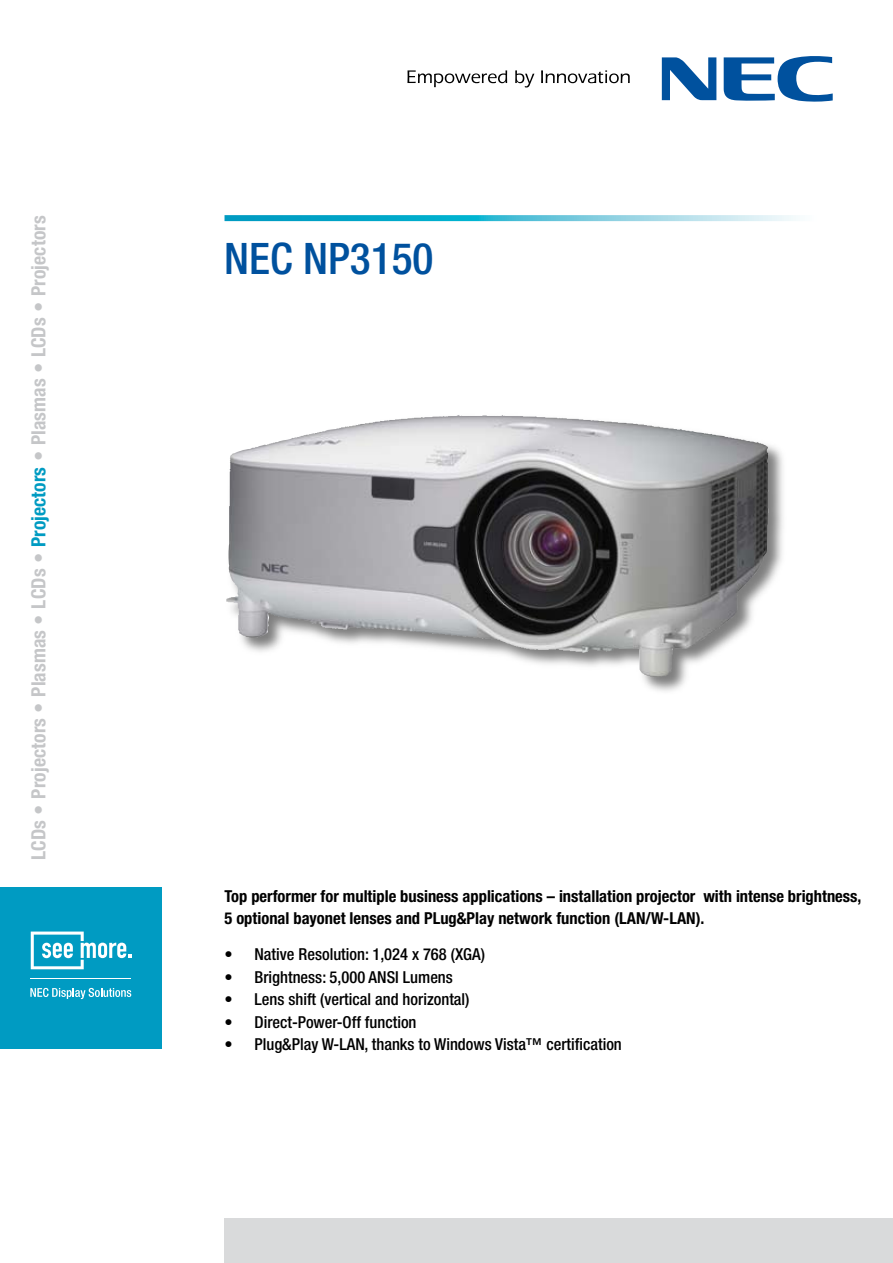
<style>
.page{position:relative;width:893px;height:1263px;background:#fff}
.page>*{position:absolute;margin:0;border:0;box-sizing:border-box;transform-origin:0 0}
.t1{font:500 condensed 43.5px "Helvetica Neue LT Pro";color:#00519e}
.t2{font:700 condensed 19.65px "Helvetica Neue LT Pro";letter-spacing:.005em;color:#c5c6c8}
.t3{font:500 condensed 16.5px "Helvetica Neue LT Pro";color:#000}
.t4{font:700 condensed 16.5px/22.5px "Helvetica Neue LT Pro";color:#000}
.s1{color:#009bc2}
</style>
<div class="page">
<svg style="left:407px;top:70px;width:100px;height:17px"></svg>
<svg style="left:515px;top:70px;width:19px;height:17px"></svg>
<svg style="left:541px;top:70px;width:89px;height:13px"></svg>
<svg style="left:662px;top:57px;width:54px;height:43px"></svg>
<svg style="left:724px;top:56px;width:109px;height:46px"></svg>
<div style="left:0;top:887px;width:162px;height:162px;background:#009bc2"></div>
<svg style="left:30px;top:988px;width:101px;height:11px"></svg>
<svg style="left:31px;top:931px;width:100px;height:38px"></svg>
<hr style="left:30px;top:978px;width:101px;height:1px;background:#fff">
<div style="left:224px;top:1218px;width:669px;height:45px;background:#d9dadb"></div>
<svg style="left:225px;top:215px;width:571px;height:6px;background:#57c2d8"></svg>
<div style="left:225px;top:413px;width:563px;height:284px;background:#000;opacity:.51"></div>
<img style="left:496px;top:639px;width:160px;height:38px">
<p class="t2" style="left:27px;top:860px;width:646px;rotate:-90deg">LCDs • Projectors • Plasmas • LCDs • <span class="s1">Projectors</span> • Plasmas • LCDs • Projectors</p>
<h1 class="t1" style="left:224px;top:232px;width:211px">NEC NP3150</h1>
<p class="t4" style="left:225px;top:884px;width:638px">Top performer for multiple business applications – installation projector with intense brightness,<br>5 optional bayonet lenses and PLug&amp;Play network function (LAN/W-LAN).</p>
<p class="t3" style="left:225px;top:944px;width:262px">• Native Resolution: 1,024 x 768 (XGA)</p>
<p class="t3" style="left:225px;top:967px;width:230px">• Brightness: 5,000 ANSI Lumens</p>
<p class="t3" style="left:225px;top:989px;width:246px">• Lens shift (vertical and horizontal)</p>
<p class="t3" style="left:225px;top:1012px;width:194px">• Direct-Power-Off function</p>
<p class="t3" style="left:225px;top:1034px;width:399px">• Plug&amp;Play W-LAN, thanks to Windows Vista™ certification</p>
</div>
